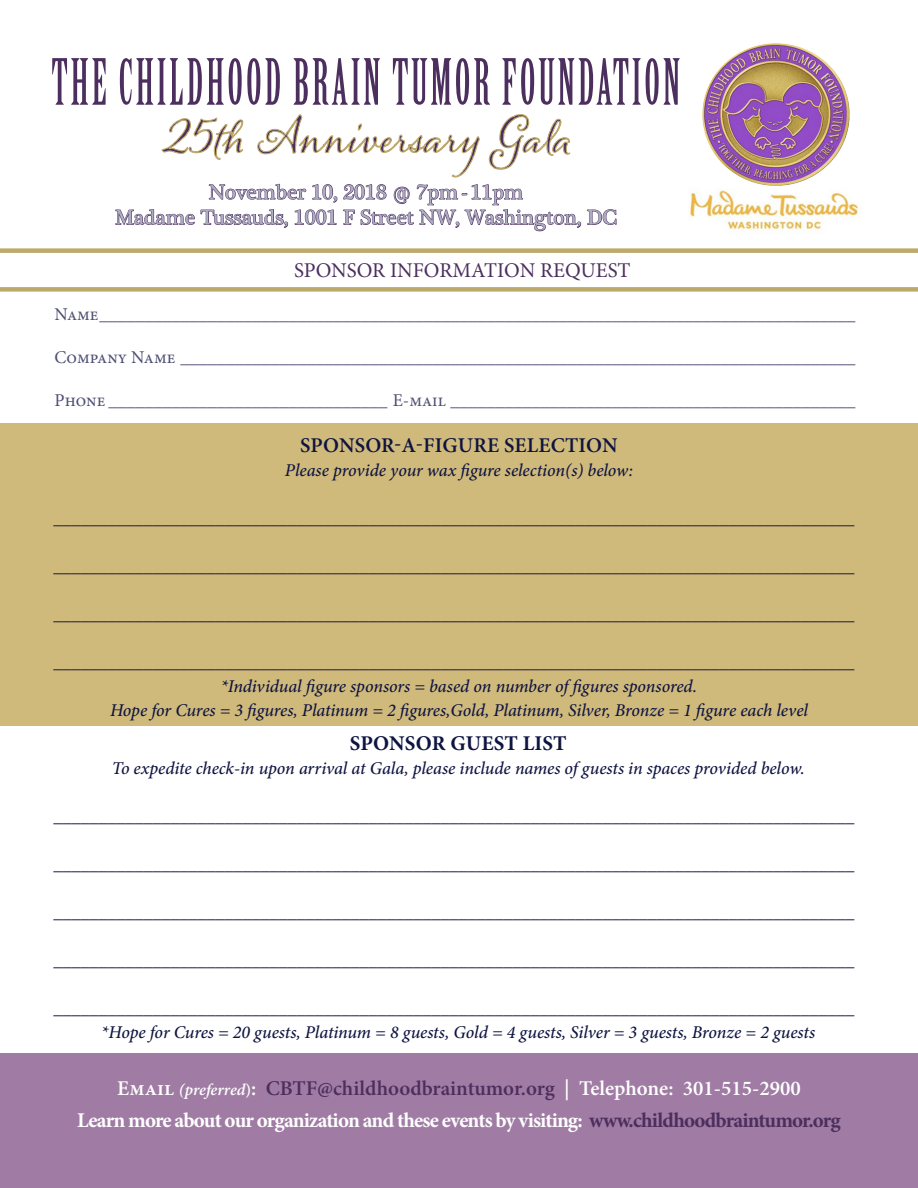
<style>
.page{position:relative;width:918px;height:1188px;background:#fff}
.page>*{position:absolute;margin:0;border:0;box-sizing:border-box;transform-origin:0 0}
.t1{font:700 21px "Minion Pro";letter-spacing:-.03em;color:#fff}
.t2{font:600 21px "Minion Pro";color:#fff}
.t3{font:21px "Plantagenet Cherokee";color:#acabc1}
.t4{font:600 21px "Minion Pro";letter-spacing:.01em;color:#0e1441}
.t5{font:21px "Minion Pro";color:#4c2f5e}
.t6{font:700 21px "Minion Pro";letter-spacing:.01em;color:#0e1441}
.t7{font:italic 500 18px "Minion Pro";letter-spacing:-.005em;color:#0e1441}
.t8{font:18px "Minion Pro";color:#4d4e73}
.s1{font-style:italic;font-size:16.5px}
.s2{font-size:16.5px}
.s3{color:#4c2f5e}
</style>
<div class="page">
<svg style="left:52px;top:58px;width:628px;height:174px"></svg>
<img style="left:678px;top:175px;width:181px;height:57px">
<img style="left:697px;top:43px;width:155px;height:147px">
<div style="left:0;top:1053px;width:918px;height:135px;background:#a07ca4"></div>
<div style="left:0;top:423px;width:918px;height:303px;background:#cfb97b"></div>
<svg style="left:0;top:248px;width:918px;height:44px"></svg>
<p class="t3" style="left:209px;top:179px;width:316px">November 10, 2018 @ 7pm - 11pm</p>
<p class="t3" style="left:115px;top:204px;width:503px">Madame Tussauds, 1001 F Street NW, Washington, DC</p>
<p class="t5" style="left:294px;top:256px;width:338px">SPONSOR INFORMATION REQUEST</p>
<p class="t8" style="left:54px;top:302px;width:802px">Name____________________________________________________________________________________</p>
<p class="t8" style="left:54px;top:345px;width:802px">Company Name ___________________________________________________________________________</p>
<p class="t8" style="left:54px;top:388px;width:803px">Phone _______________________________ E-mail _____________________________________________</p>
<p class="t4" style="left:300px;top:430px;width:319px">SPONSOR-A-FIGURE SELECTION</p>
<p class="t7" style="left:285px;top:457px;width:350px">Please provide your wax figure selection(s) below:</p>
<p class="t7" style="left:54px;top:505px;width:803px">_________________________________________________________________________________________</p>
<p class="t7" style="left:54px;top:553px;width:803px">_________________________________________________________________________________________</p>
<p class="t7" style="left:54px;top:601px;width:803px">_________________________________________________________________________________________</p>
<p class="t7" style="left:54px;top:649px;width:803px">_________________________________________________________________________________________</p>
<p class="t7" style="left:221px;top:673px;width:478px">*Individual figure sponsors = based on number of figures sponsored.</p>
<p class="t7" style="left:110px;top:697px;width:699px">Hope for Cures = 3 figures, Platinum = 2 figures,Gold, Platinum, Silver, Bronze = 1 figure each level</p>
<p class="t6" style="left:350px;top:728px;width:218px">SPONSOR GUEST LIST</p>
<p class="t7" style="left:112px;top:756px;width:694px">To expedite check-in upon arrival at Gala, please include names of guests in spaces provided below.</p>
<p class="t7" style="left:54px;top:804px;width:803px">_________________________________________________________________________________________</p>
<p class="t7" style="left:54px;top:852px;width:803px">_________________________________________________________________________________________</p>
<p class="t7" style="left:54px;top:900px;width:803px">_________________________________________________________________________________________</p>
<p class="t7" style="left:54px;top:948px;width:803px">_________________________________________________________________________________________</p>
<p class="t7" style="left:54px;top:996px;width:803px">_________________________________________________________________________________________</p>
<p class="t7" style="left:101px;top:1020px;width:715px">*Hope for Cures = 20 guests, Platinum = 8 guests, Gold = 4 guests, Silver = 3 guests, Bronze = 2 guests</p>
<p class="t2" style="left:117px;top:1074px;width:685px">Email <span class="s1">(preferred</span><span class="s2">)</span>: <span class="s3">CBTF@childhoodbraintumor.org</span> | Telephone: 301-515-2900</p>
<p class="t1" style="left:77px;top:1105px;width:765px">Learn more about our organization and these events by visiting: <span class="s3">www.childhoodbraintumor.org</span></p>
</div>
